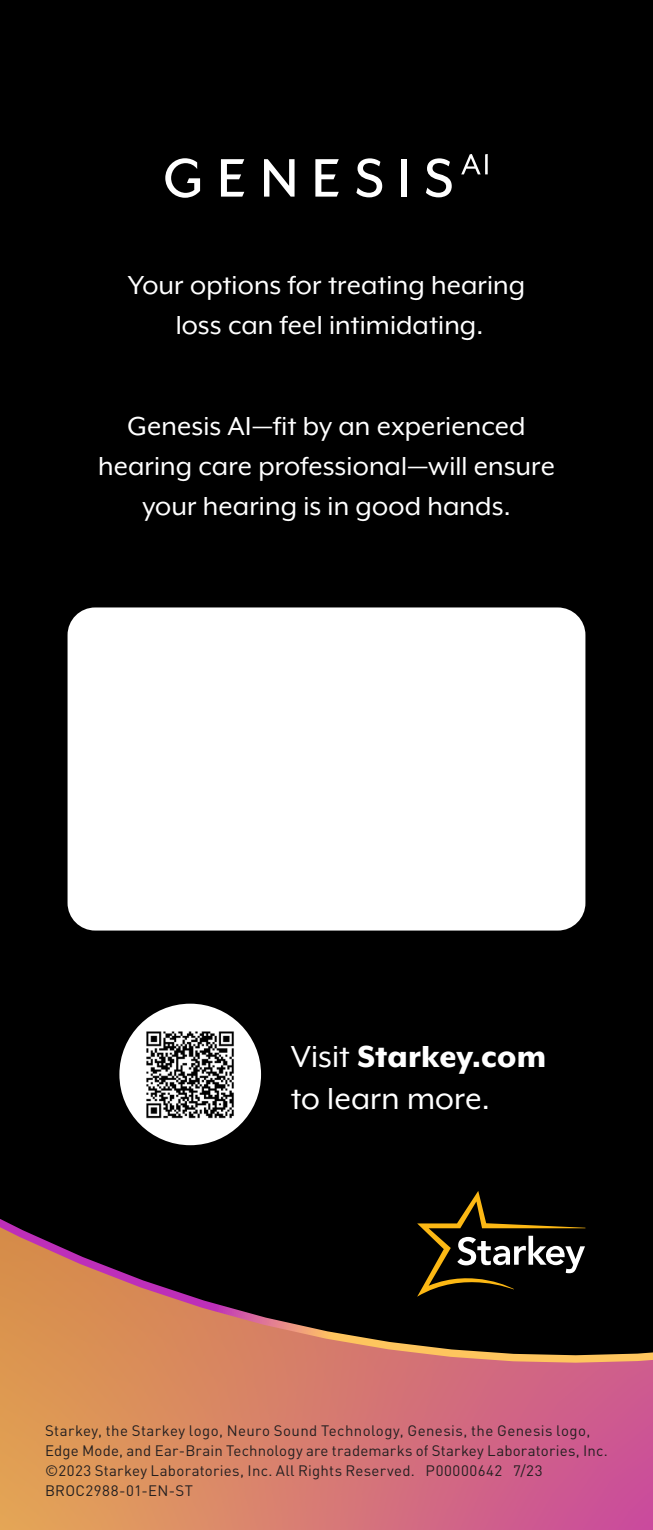
<style>
.page{position:relative;width:653px;height:1530px;background:#fff}
.page>*{position:absolute;margin:0;border:0;box-sizing:border-box;transform-origin:0 0}
.t1{font:35px/42px "Mr Eaves XL Mod OT";letter-spacing:.005em;color:#fff}
.t2{font:30px/40px "Mr Eaves XL Mod OT";letter-spacing:.005em;color:#fff;text-align:center}
.t3{font:15px/20px "DINOT";letter-spacing:.025em;color:#231f20}
.s1{font-weight:800}
</style>
<div class="page">
<div style="left:0;top:469px;width:652px;height:1061px;background:linear-gradient(to right,#e1a24f,#cb5196)"></div>
<div style="left:0;top:0;width:652px;height:1375px;background:#000"></div>
<svg style="left:417px;top:1191px;width:168px;height:106px;background:#292316"></svg>
<div style="left:119px;top:1004px;width:142px;height:141px;background:#fff;border-radius:50%"></div>
<img style="left:146px;top:1031px;width:88px;height:88px">
<div style="left:68px;top:607px;width:517px;height:324px;background:#fff;border-radius:28px"></div>
<svg style="left:221px;top:159px;width:23px;height:38px"></svg>
<svg style="left:315px;top:159px;width:24px;height:38px"></svg>
<svg style="left:264px;top:159px;width:30px;height:38px"></svg>
<svg style="left:356px;top:158px;width:26px;height:39px"></svg>
<div style="left:401px;top:159px;width:6px;height:38px;background:#fff"></div>
<svg style="left:426px;top:158px;width:25px;height:39px"></svg>
<svg style="left:165px;top:158px;width:35px;height:40px"></svg>
<hr style="left:485px;top:154px;width:2px;height:20px;background:#fff">
<svg style="left:461px;top:154px;width:19px;height:20px"></svg>
<p class="t2" style="left:128px;top:265px;width:398px">Your options for treating hearing loss can feel intimidating.</p>
<p class="t2" style="left:98px;top:406px;width:458px">Genesis AI—fit by an experienced hearing care professional—will ensure your hearing is in good hands.</p>
<p class="t1" style="left:291px;top:1035px;width:257px">Visit <span class="s1">Starkey.com </span>to learn more.</p>
<p class="t3" style="left:45px;top:1421px;width:564px">Starkey, the Starkey logo, Neuro Sound Technology, Genesis, the Genesis logo, Edge Mode, and Ear-Brain Technology are trademarks of Starkey Laboratories, Inc. ©2023 Starkey Laboratories, Inc. All Rights Reserved. P00000642 7/23<br>BROC2988-01-EN-ST</p>
</div>
